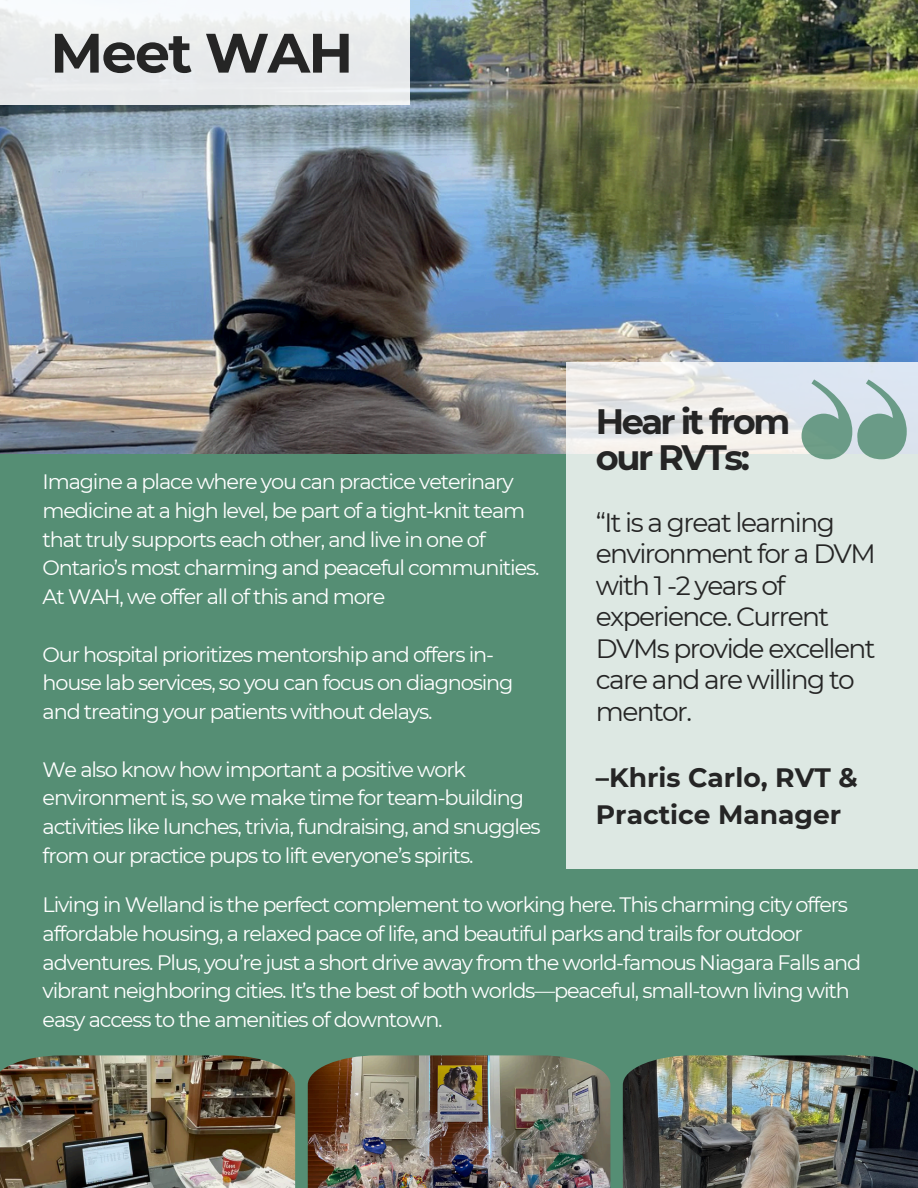
<style>
.page{position:relative;width:918px;height:1188px;background:#558e74}
.page>*{position:absolute;margin:0;border:0;box-sizing:border-box;transform-origin:0 0}
.t1{font:700 55.5px "Montserrat";letter-spacing:-.03em;color:#252525}
.t2{font:700 35.25px "Montserrat";letter-spacing:-.07em;color:#252525}
.t3{font:26.55px/31.5px "Montserrat";letter-spacing:-.06em;color:#252525}
.t4{font:700 26.55px/37.2px "Montserrat";color:#252525}
.t5{font:20.85px/28.8px "Montserrat";letter-spacing:-.055em;color:#fff}
</style>
<div class="page">
<img style="left:0;top:0;width:918px;height:453px">
<div style="left:0;top:0;width:410px;height:105px;background:linear-gradient(to right,#ebeeef,#eceeef)"></div>
<svg style="left:566px;top:362px;width:352px;height:507px;background:#dee8e4"></svg>
<svg style="left:802px;top:379px;width:105px;height:80px;background:#a1beb9"></svg>
<img style="left:0;top:1055px;width:295px;height:133px">
<img style="left:308px;top:1055px;width:302px;height:133px">
<img style="left:623px;top:1055px;width:295px;height:133px">
<p class="t1" style="left:50px;top:19px;width:304px">Meet WAH</p>
<p class="t5" style="left:43px;top:467px;width:498px">Imagine a place where you can practice veterinary medicine at a high level, be part of a tight-knit team that truly supports each other, and live in one of Ontario’s most charming and peaceful communities.<br>At WAH, we offer all of this and more</p>
<p class="t5" style="left:43px;top:640px;width:472px">Our hospital prioritizes mentorship and offers in&shy;house lab services, so you can focus on diagnosing and treating your patients without delays.</p>
<p class="t5" style="left:43px;top:755px;width:500px">We also know how important a positive work environment is, so we make time for team-building activities like lunches, trivia, fundraising, and snuggles from our practice pups to lift everyone’s spirits.</p>
<p class="t2" style="left:596px;top:400px;width:196px">Hear it from</p>
<h1 class="t2" style="left:596px;top:436px;width:156px">our RVTs:</h1>
<h4 class="t3" style="left:596px;top:507px;width:282px">“It is a great learning environment for a DVM with 1 -2 years of experience. Current<br>DVMs provide excellent care and are willing to mentor.</h4>
<h3 class="t4" style="left:596px;top:759px;width:263px">–Khris Carlo, RVT &amp;<br>Practice Manager</h3>
<p class="t5" style="left:43px;top:890px;width:820px">Living in Welland is the perfect complement to working here. This charming city offers affordable housing, a relaxed pace of life, and beautiful parks and trails for outdoor adventures. Plus, you’re just a short drive away from the world-famous Niagara Falls and vibrant neighboring cities. It’s the best of both worlds—peaceful, small-town living with easy access to the amenities of downtown.</p>
</div>
